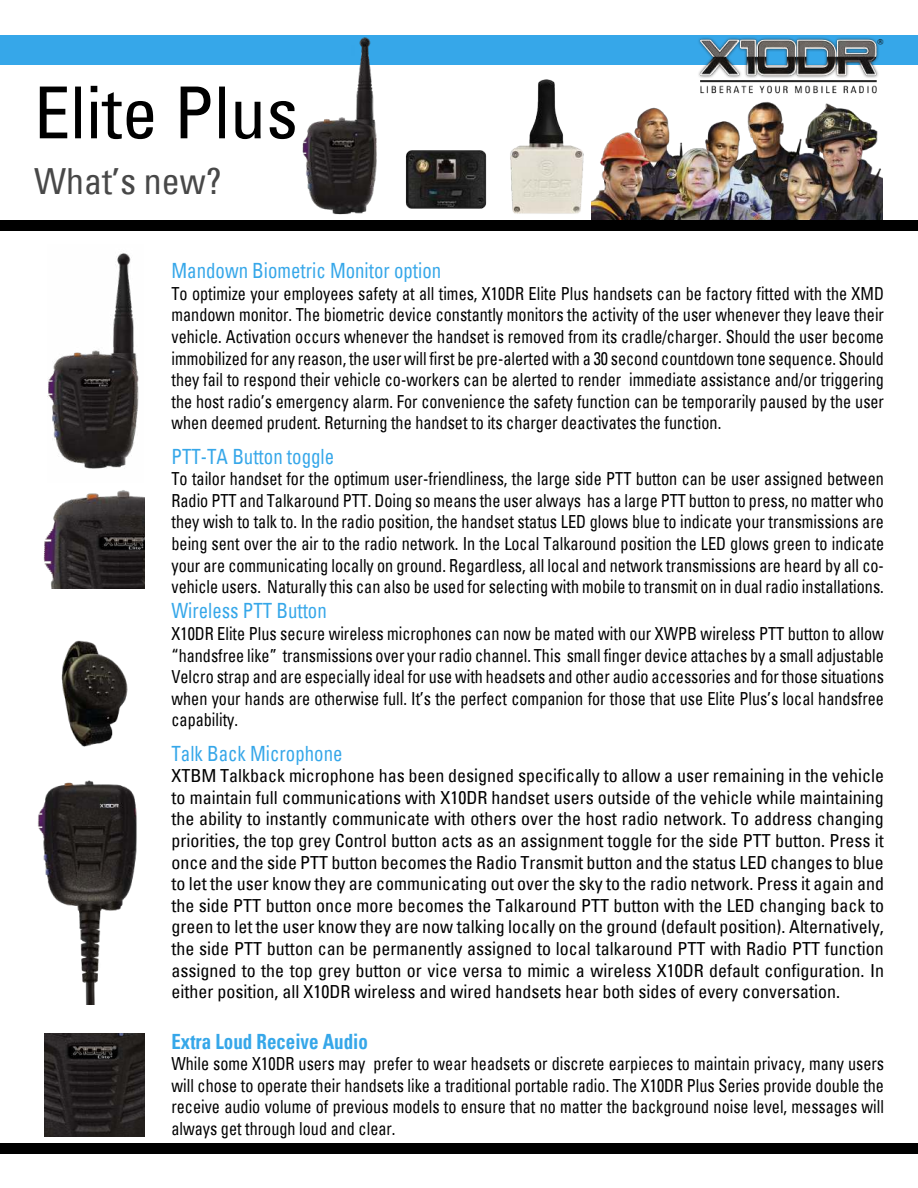
<style>
.page{position:relative;width:918px;height:1188px;background:#fff}
.page>*{position:absolute;margin:0;border:0;box-sizing:border-box;transform-origin:0 0}
.t1{font:condensed 72px "Univers";color:#000}
.t2{font:condensed 36px "Univers";color:#484848}
.t3{font:condensed 21px "Univers";color:#36a7e9;scale:.9 1}
.t4{font:700 condensed 21px "Univers";color:#36a7e9;scale:.9 1}
.t5{font:condensed 18px/21.6px "Univers";color:#000;text-align:justify;scale:.9 1}
.t6{font:condensed 18px/21.6px "Univers";color:#000;text-align:justify}
</style>
<div class="page">
<div style="left:0;top:35px;width:918px;height:30px;background:#36a7e9"></div>
<img style="left:698px;top:37px;width:186px;height:46px">
<div style="left:0;top:1143px;width:918px;height:11px;background:#000"></div>
<img style="left:38px;top:780px;width:99px;height:225px">
<img style="left:61px;top:640px;width:67px;height:107px">
<img style="left:302px;top:37px;width:75px;height:178px">
<img style="left:592px;top:85px;width:290px;height:135px">
<div style="left:0;top:220px;width:918px;height:11px;background:#000"></div>
<img style="left:405px;top:150px;width:82px;height:59px">
<img style="left:510px;top:79px;width:74px;height:135px">
<img style="left:43px;top:490px;width:101px;height:99px">
<img style="left:48px;top:253px;width:91px;height:216px">
<img style="left:44px;top:1033px;width:101px;height:104px">
<h1 class="t1" style="left:34px;top:84px;width:265px">Elite Plus</h1>
<h2 class="t2" style="left:34px;top:166px;width:189px">What’s new?</h2>
<p class="t3" style="left:171px;top:262px;width:301px">Mandown Biometric Monitor option</p>
<p class="t5" style="left:171px;top:284px;width:793px">To optimize your employees safety at all times, X10DR Elite Plus handsets can be factory fitted with the XMD mandown monitor. The biometric device constantly monitors the activity of the user whenever they leave their vehicle. Activation occurs whenever the handset is removed from its cradle/charger. Should the user become immobilized for any reason, the user will first be pre-alerted with a 30 second countdown tone sequence. Should they fail to respond their vehicle co-workers can be alerted to render immediate assistance and/or triggering the host radio’s emergency alarm. For convenience the safety function can be temporarily paused by the user when deemed prudent. Returning the handset to its charger deactivates the function.</p>
<p class="t3" style="left:171px;top:448px;width:182px">PTT-TA Button toggle</p>
<p class="t5" style="left:171px;top:469px;width:793px">To tailor handset for the optimum user-friendliness, the large side PTT button can be user assigned between Radio PTT and Talkaround PTT. Doing so means the user always has a large PTT button to press, no matter who they wish to talk to. In the radio position, the handset status LED glows blue to indicate your transmissions are being sent over the air to the radio network. In the Local Talkaround position the LED glows green to indicate your are communicating locally on ground. Regardless, all local and network transmissions are heard by all co&shy;vehicle users. Naturally this can also be used for selecting with mobile to transmit on in dual radio installations.</p>
<p class="t3" style="left:171px;top:602px;width:174px">Wireless PTT Button</p>
<p class="t5" style="left:171px;top:624px;width:793px">X10DR Elite Plus secure wireless microphones can now be mated with our XWPB wireless PTT button to allow “handsfree like” transmissions over your radio channel. This small finger device attaches by a small adjustable Velcro strap and are especially ideal for use with headsets and other audio accessories and for those situations when your hands are otherwise full. It’s the perfect companion for those that use Elite Plus’s local handsfree capability.</p>
<p class="t3" style="left:171px;top:745px;width:192px">Talk Back Microphone</p>
<p class="t6" style="left:171px;top:766px;width:714px">XTBM Talkback microphone has been designed specifically to allow a user remaining in the vehicle to maintain full communications with X10DR handset users outside of the vehicle while maintaining the ability to instantly communicate with others over the host radio network. To address changing priorities, the top grey Control button acts as an assignment toggle for the side PTT button. Press it once and the side PTT button becomes the Radio Transmit button and the status LED changes to blue to let the user know they are communicating out over the sky to the radio network. Press it again and the side PTT button once more becomes the Talkaround PTT button with the LED changing back to green to let the user know they are now talking locally on the ground (default position). Alternatively, the side PTT button can be permanently assigned to local talkaround PTT with Radio PTT function assigned to the top grey button or vice versa to mimic a wireless X10DR default configuration. In either position, all X10DR wireless and wired handsets hear both sides of every conversation.</p>
<p class="t4" style="left:171px;top:1033px;width:220px">Extra Loud Receive Audio</p>
<p class="t5" style="left:171px;top:1054px;width:793px">While some X10DR users may prefer to wear headsets or discrete earpieces to maintain privacy, many users will chose to operate their handsets like a traditional portable radio. The X10DR Plus Series provide double the receive audio volume of previous models to ensure that no matter the background noise level, messages will always get through loud and clear.</p>
</div>
